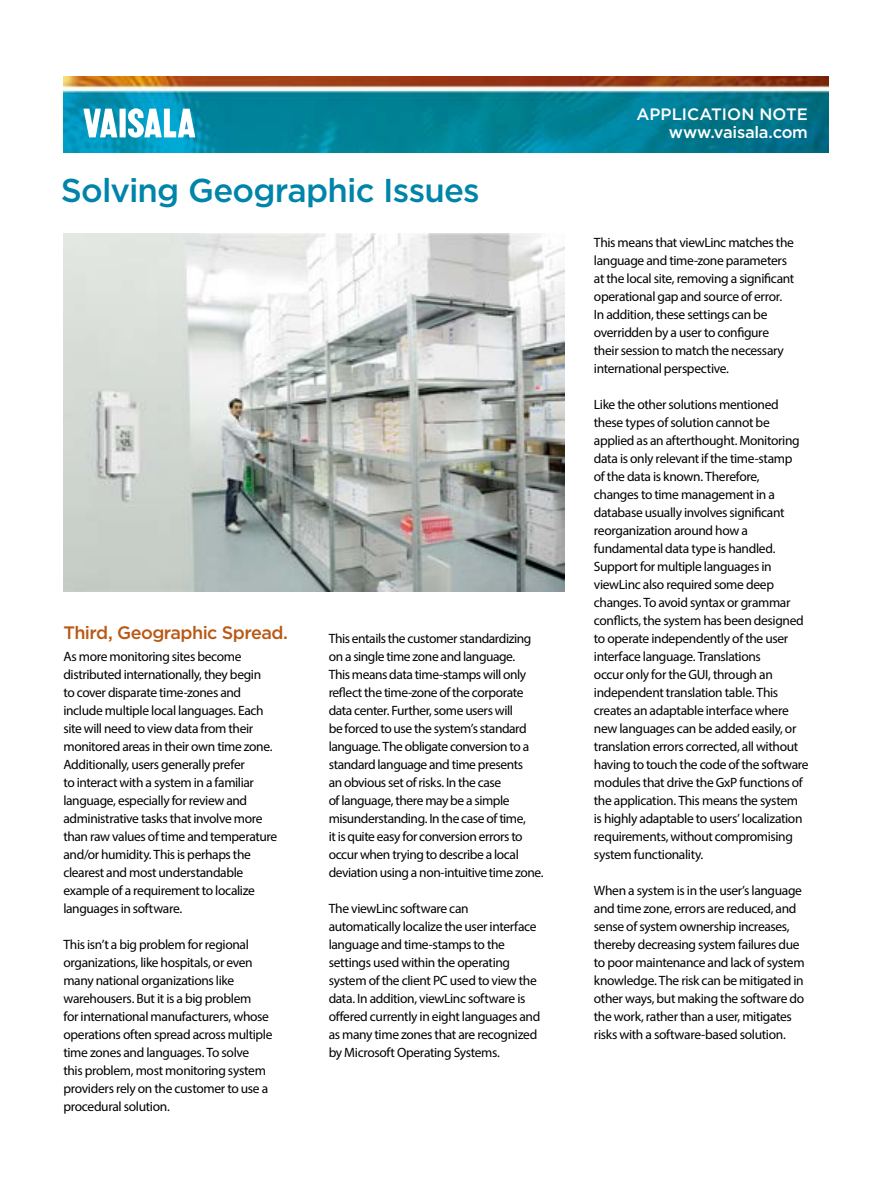
<style>
.page{position:relative;width:893px;height:1191px;background:#fff}
.page>*{position:absolute;margin:0;border:0;box-sizing:border-box;transform-origin:0 0}
.t1{font:500 33px "Gotham";letter-spacing:-.025em;color:#0084a9}
.t2{font:500 18px "Gotham";letter-spacing:-.035em;color:#b95915}
.t3{font:500 16.5px "Gotham";letter-spacing:-.005em;color:#fff}
.t4{font:13.5px/18px "Myriad Pro";letter-spacing:-.03em;color:#000}
</style>
<div class="page">
<img style="left:64px;top:77px;width:765px;height:76px">
<svg style="left:83px;top:109px;width:34px;height:28px"></svg>
<div style="left:120px;top:109px;width:6px;height:28px;background:#fff"></div>
<svg style="left:128px;top:108px;width:67px;height:30px"></svg>
<img style="left:64px;top:233px;width:500px;height:358px">
<h1 class="t1" style="left:61px;top:168px;width:420px">Solving Geographic Issues</h1>
<h2 class="t2" style="left:63px;top:621px;width:226px">Third, Geographic Spread.</h2>
<p class="t4" style="left:63px;top:647px;width:215px">As more monitoring sites become distributed internationally, they begin<br>to cover disparate time-zones and include multiple local languages. Each site will need to view data from their monitored areas in their own time zone.<br>Additionally, users generally prefer<br>to interact with a system in a familiar language, especially for review and administrative tasks that involve more than raw values of time and temperature and/or humidity. This is perhaps the clearest and most understandable example of a requirement to localize languages in software.</p>
<p class="t4" style="left:63px;top:935px;width:211px">This isn’t a big problem for regional organizations, like hospitals, or even many national organizations like warehousers. But it is a big problem<br>for international manufacturers, whose operations often spread across multiple time zones and languages. To solve<br>this problem, most monitoring system providers rely on the customer to use a procedural solution.</p>
<p class="t4" style="left:329px;top:629px;width:216px">This entails the customer standardizing on a single time zone and language.<br>This means data time-stamps will only reflect the time-zone of the corporate data center. Further, some users will<br>be forced to use the system’s standard language. The obligate conversion to a standard language and time presents<br>an obvious set of risks. In the case<br>of language, there may be a simple misunderstanding. In the case of time,<br>it is quite easy for conversion errors to occur when trying to describe a local deviation using a non-intuitive time zone.</p>
<p class="t4" style="left:329px;top:899px;width:213px">The viewLinc software can automatically localize the user interface language and time-stamps to the settings used within the operating system of the client PC used to view the data. In addition, viewLinc software is offered currently in eight languages and as many time zones that are recognized by Microsoft Operating Systems.</p>
<p class="t3" style="left:636px;top:103px;width:173px">APPLICATION NOTE</p>
<p class="t3" style="left:669px;top:121px;width:141px">www.vaisala.com</p>
<p class="t4" style="left:594px;top:233px;width:202px">This means that viewLinc matches the language and time-zone parameters at the local site, removing a significant operational gap and source of error.<br>In addition, these settings can be overridden by a user to configure their session to match the necessary international perspective.</p>
<p class="t4" style="left:594px;top:395px;width:216px">Like the other solutions mentioned these types of solution cannot be applied as an afterthought. Monitoring data is only relevant if the time-stamp<br>of the data is known. Therefore,<br>changes to time management in a database usually involves significant reorganization around how a fundamental data type is handled.<br>Support for multiple languages in viewLinc also required some deep changes. To avoid syntax or grammar conflicts, the system has been designed to operate independently of the user interface language. Translations<br>occur only for the GUI, through an independent translation table. This creates an adaptable interface where new languages can be added easily, or translation errors corrected, all without having to touch the code of the software modules that drive the GxP functions of the application. This means the system is highly adaptable to users’ localization requirements, without compromising system functionality.</p>
<p class="t4" style="left:594px;top:881px;width:212px">When a system is in the user’s language and time zone, errors are reduced, and sense of system ownership increases, thereby decreasing system failures due to poor maintenance and lack of system knowledge. The risk can be mitigated in other ways, but making the software do the work, rather than a user, mitigates risks with a software-based solution.</p>
</div>
